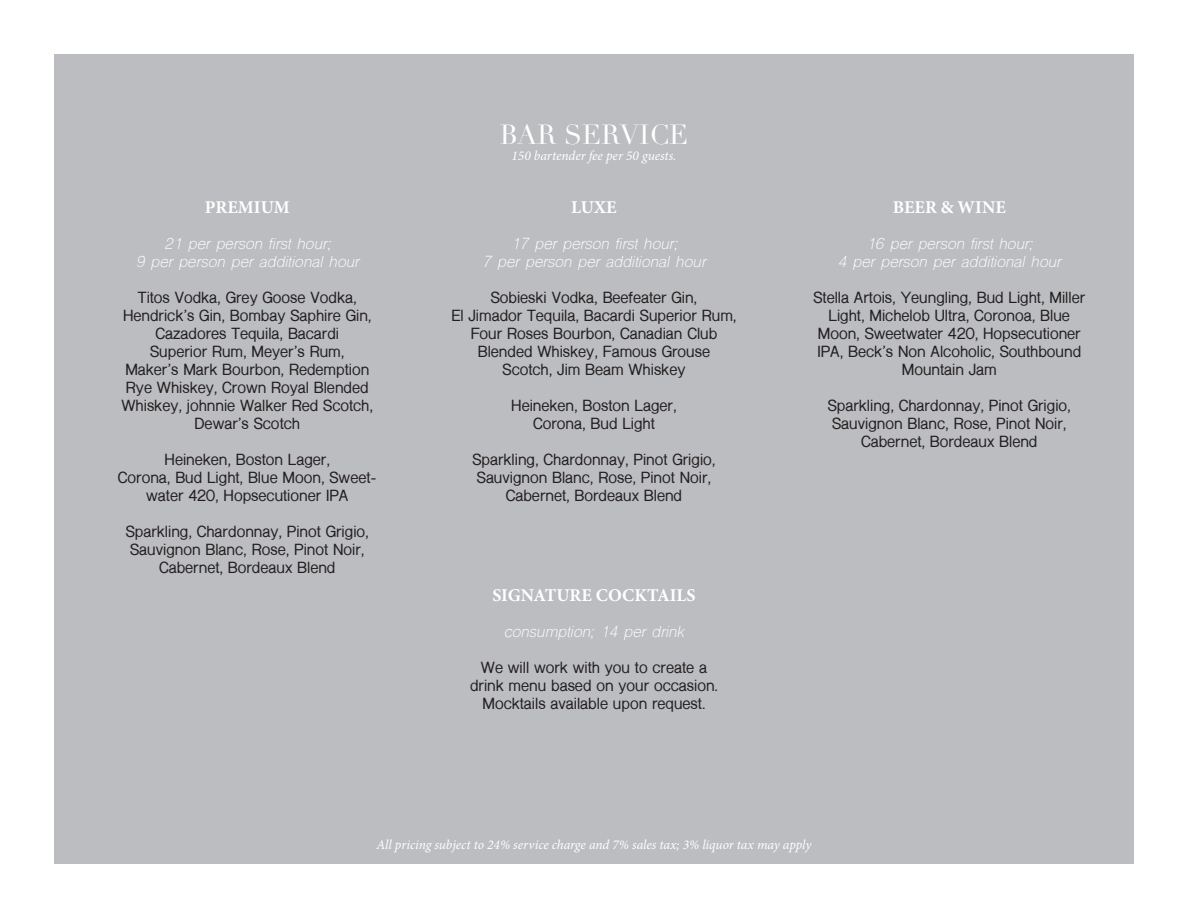
<style>
.page{position:relative;width:1188px;height:918px;background:#fff}
.page>*{position:absolute;margin:0;border:0;box-sizing:border-box;transform-origin:0 0}
.t1{font:27px "Didot";color:#fff}
.t2{font:700 18px "Minion Pro";color:#fff}
.t3{font:700 15px/18px "Shree Dev 0714";color:#231f20;text-align:center}
.t4{font:italic 15px/18px "Shree Dev 0714";color:#fff;text-align:center}
.t5{font:italic 13.5px "Minion Pro";letter-spacing:-.005em;color:#fff}
</style>
<div class="page">
<div style="left:54px;top:54px;width:1080px;height:810px;background:#bcbdc0"></div>
<p class="t2" style="left:205px;top:194px;width:86px">PREMIUM</p>
<p class="t4" style="left:136px;top:236px;width:225px">21 per person first hour;<br>9 per person per additional hour</p>
<p class="t3" style="left:122px;top:289px;width:253px">Titos Vodka, Grey Goose Vodka,<br>Hendrick’s Gin, Bombay Saphire Gin,<br>Cazadores Tequila, Bacardi<br>Superior Rum, Meyer’s Rum,<br>Maker’s Mark Bourbon, Redemption<br>Rye Whiskey, Crown Royal Blended<br>Whiskey, johnnie Walker Red Scotch,<br>Dewar’s Scotch</p>
<p class="t3" style="left:118px;top:451px;width:260px">Heineken, Boston Lager,<br>Corona, Bud Light, Blue Moon, Sweet&shy;water 420, Hopsecutioner IPA</p>
<p class="t3" style="left:126px;top:523px;width:245px">Sparkling, Chardonnay, Pinot Grigio,<br>Sauvignon Blanc, Rose, Pinot Noir,<br>Cabernet, Bordeaux Blend</p>
<p class="t1" style="left:500px;top:119px;width:190px">BAR SERVICE</p>
<p class="t5" style="left:512px;top:147px;width:166px">150 bartender fee per 50 guests.</p>
<p class="t2" style="left:571px;top:194px;width:47px">LUXE</p>
<p class="t4" style="left:511px;top:236px;width:168px">17 per person first hour;</p>
<p class="t4" style="left:482px;top:254px;width:225px">7 per person per additional hour</p>
<p class="t3" style="left:491px;top:289px;width:208px">Sobieski Vodka, Beefeater Gin,</p>
<p class="t3" style="left:451px;top:307px;width:287px">El Jimador Tequila, Bacardi Superior Rum,</p>
<p class="t3" style="left:471px;top:325px;width:248px">Four Roses Bourbon, Canadian Club<br>Blended Whiskey, Famous Grouse<br>Scotch, Jim Beam Whiskey</p>
<p class="t3" style="left:511px;top:397px;width:167px">Heineken, Boston Lager,<br>Corona, Bud Light</p>
<p class="t3" style="left:472px;top:451px;width:245px">Sparkling, Chardonnay, Pinot Grigio,<br>Sauvignon Blanc, Rose, Pinot Noir,<br>Cabernet, Bordeaux Blend</p>
<p class="t2" style="left:492px;top:583px;width:205px">SIGNATURE COCKTAILS</p>
<p class="t4" style="left:504px;top:624px;width:182px">consumption; 14 per drink</p>
<p class="t3" style="left:470px;top:659px;width:249px">We will work with you to create a drink menu based on your occasion.<br>Mocktails available upon request.</p>
<p class="t2" style="left:893px;top:194px;width:115px">BEER &amp; WINE</p>
<p class="t4" style="left:838px;top:236px;width:225px">16 per person first hour;<br>4 per person per additional hour</p>
<p class="t3" style="left:813px;top:289px;width:273px">Stella Artois, Yeungling, Bud Light, Miller Light, Michelob Ultra, Coronoa, Blue Moon, Sweetwater 420, Hopsecutioner IPA, Beck’s Non Alcoholic, Southbound Mountain Jam</p>
<p class="t3" style="left:828px;top:397px;width:245px">Sparkling, Chardonnay, Pinot Grigio,<br>Sauvignon Blanc, Rose, Pinot Noir,<br>Cabernet, Bordeaux Blend</p>
<p class="t5" style="left:377px;top:835px;width:436px">All pricing subject to 24% service charge and 7% sales tax; 3% liquor tax may apply</p>
</div>
